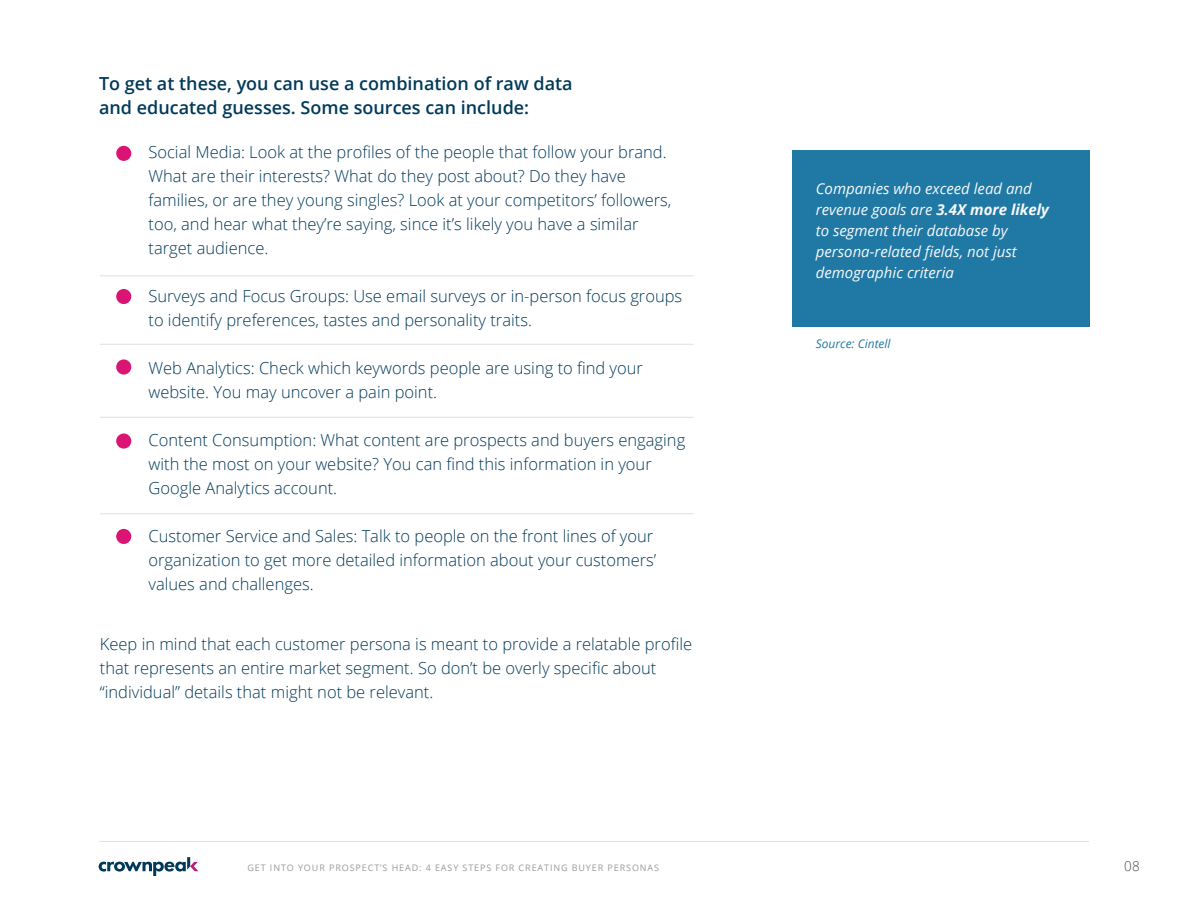
<style>
.page{position:relative;width:1188px;height:918px;background:#fff}
.page>*{position:absolute;margin:0;border:0;box-sizing:border-box;transform-origin:0 0}
.t1{font:600 18px/24px "Open Sans";color:#003a5a}
.t2{font:300 16.5px/24px "Open Sans";color:#003a5a}
.t3{font:italic 15px/21px "Open Sans";color:#f7f8f9}
.t4{font:300 13.5px "Open Sans";color:#484e4d}
.t5{font:italic 12px "Open Sans";color:#2079a5}
.t6{font:9px "Open Sans";letter-spacing:.1em;color:#989a9a}
.s1{font-weight:700}
</style>
<div class="page">
<div style="left:792px;top:150px;width:297px;height:177px;background:#2079a5"></div>
<hr style="left:100px;top:513px;width:594px;height:1px;background:#e0e0dd">
<hr style="left:100px;top:417px;width:594px;height:1px;background:#e0e0dd">
<hr style="left:100px;top:344px;width:594px;height:1px;background:#e0e0dd">
<hr style="left:100px;top:275px;width:594px;height:1px;background:#e0e0dd">
<hr style="left:99px;top:841px;width:990px;height:1px;background:#e0e0dd">
<div style="left:116px;top:146px;width:15px;height:15px;background:#db1374;border-radius:50%"></div>
<div style="left:116px;top:289px;width:15px;height:15px;background:#db1374;border-radius:50%"></div>
<div style="left:116px;top:359px;width:15px;height:16px;background:#db1374;border-radius:50%"></div>
<div style="left:116px;top:434px;width:15px;height:15px;background:#db1374;border-radius:50%"></div>
<div style="left:116px;top:529px;width:15px;height:15px;background:#db1374;border-radius:50%"></div>
<svg style="left:99px;top:857px;width:99px;height:19px"></svg>
<p class="t1" style="left:99px;top:71px;width:475px">To get at these, you can use a combination of raw data and educated guesses. Some sources can include:</p>
<p class="t2" style="left:148px;top:140px;width:525px">Social Media: Look at the profiles of the people that follow your brand.<br>What are their interests? What do they post about? Do they have families, or are they young singles? Look at your competitors’ followers, too, and hear what they’re saying, since it’s likely you have a similar target audience.</p>
<p class="t2" style="left:148px;top:284px;width:535px">Surveys and Focus Groups: Use email surveys or in-person focus groups to identify preferences, tastes and personality traits.</p>
<p class="t2" style="left:148px;top:356px;width:496px">Web Analytics: Check which keywords people are using to find your website. You may uncover a pain point.</p>
<p class="t2" style="left:148px;top:428px;width:538px">Content Consumption: What content are prospects and buyers engaging with the most on your website? You can find this information in your<br>Google Analytics account.</p>
<p class="t2" style="left:148px;top:524px;width:509px">Customer Service and Sales: Talk to people on the front lines of your organization to get more detailed information about your customers’ values and challenges.</p>
<p class="t2" style="left:100px;top:632px;width:594px">Keep in mind that each customer persona is meant to provide a relatable profile that represents an entire market segment. So don’t be overly specific about “individual” details that might not be relevant.</p>
<p class="t3" style="left:816px;top:178px;width:235px">Companies who exceed lead and revenue goals are <span class="s1">3.4X more likely </span>to segment their database by</p>
<p class="t3" style="left:816px;top:241px;width:202px">persona-related fields, not just</p>
<p class="t3" style="left:816px;top:262px;width:140px">demographic criteria</p>
<p class="t5" style="left:816px;top:335px;width:76px">Source: Cintell</p>
<p class="t6" style="left:248px;top:862px;width:413px">GET INTO YOUR PROSPECT’S HEAD: 4 EASY STEPS FOR CREATING BUYER PERSONAS</p>
<p class="t4" style="left:1124px;top:857px;width:17px">08</p>
</div>
